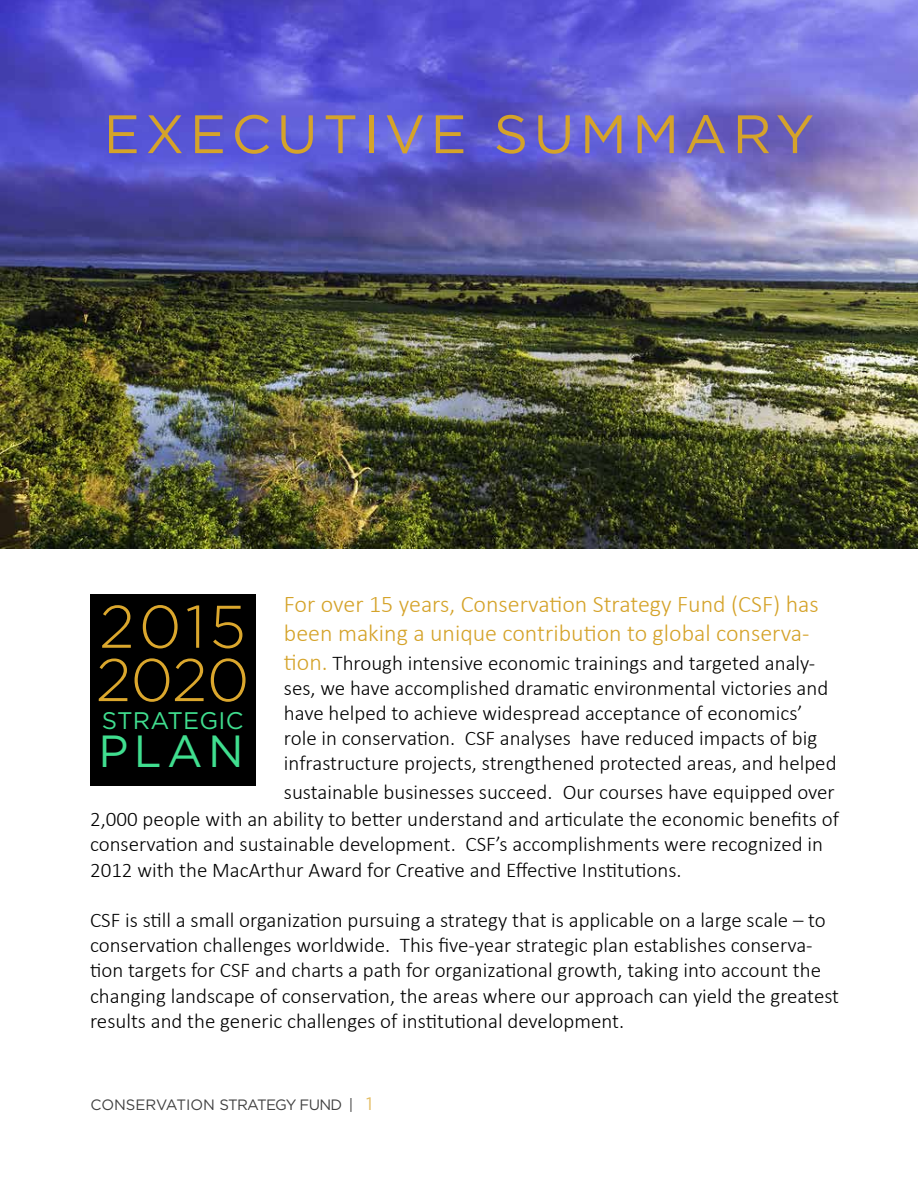
<style>
.page{position:relative;width:918px;height:1188px;background:#fff}
.page>*{position:absolute;margin:0;border:0;box-sizing:border-box;transform-origin:0 0}
.t1{font:300 60px/53.4px "Gotham";letter-spacing:.03em;color:#dba72d}
.t2{font:54px "Gotham";letter-spacing:.1em;color:#d5a32a}
.t3{font:45px "Gotham";color:#40de8f}
.t4{font:300 24px/28.8px "Calibri";color:#d5a32a}
.t5{font:24px "Gotham";letter-spacing:.01em;color:#40de8f}
.t6{font:300 21px/25.2px "Calibri";color:#000}
.t7{font:15px "Gotham";letter-spacing:-.05em;color:#000}
.s1{font-size:24px;color:#d5a32a}
.s2{font-size:18px;color:#dca933}
</style>
<div class="page">
<img style="left:0;top:0;width:918px;height:549px">
<div style="left:90px;top:594px;width:166px;height:191px;background:#000"></div>
<h2 class="t2" style="left:104px;top:104px;width:712px">EXECUTIVE SUMMARY</h2>
<h1 class="t1" style="left:96px;top:599px;width:155px">2015<br>2020</h1>
<p class="t5" style="left:102px;top:707px;width:143px">STRATEGIC</p>
<h3 class="t3" style="left:98px;top:727px;width:147px">PLAN</h3>
<p class="t4" style="left:284px;top:589px;width:536px">For over 15 years, Conservation Strategy Fund (CSF) has been making a unique contribution to global conserva-</p>
<p class="t6" style="left:284px;top:649px;width:554px"><span class="s1">tion.</span> Through intensive economic trainings and targeted analy&shy;ses, we have accomplished dramatic environmental victories and have helped to achieve widespread acceptance of economics’ role in conservation. CSF analyses have reduced impacts of big infrastructure projects, strengthened protected areas, and helped</p>
<p class="t6" style="left:284px;top:779px;width:552px">sustainable businesses succeed. Our courses have equipped over</p>
<p class="t6" style="left:90px;top:806px;width:750px">2,000 people with an ability to better understand and articulate the economic benefits of conservation and sustainable development. CSF’s accomplishments were recognized in<br>2012 with the MacArthur Award for Creative and Effective Institutions.</p>
<p class="t6" style="left:90px;top:906px;width:751px">CSF is still a small organization pursuing a strategy that is applicable on a large scale – to conservation challenges worldwide. This five-year strategic plan establishes conserva&shy;tion targets for CSF and charts a path for organizational growth, taking into account the changing landscape of conservation, the areas where our approach can yield the greatest results and the generic challenges of institutional development.</p>
<p class="t7" style="left:91px;top:1097px;width:284px">CONSERVATION STRATEGY FUND | <span class="s2">1</span></p>
</div>
